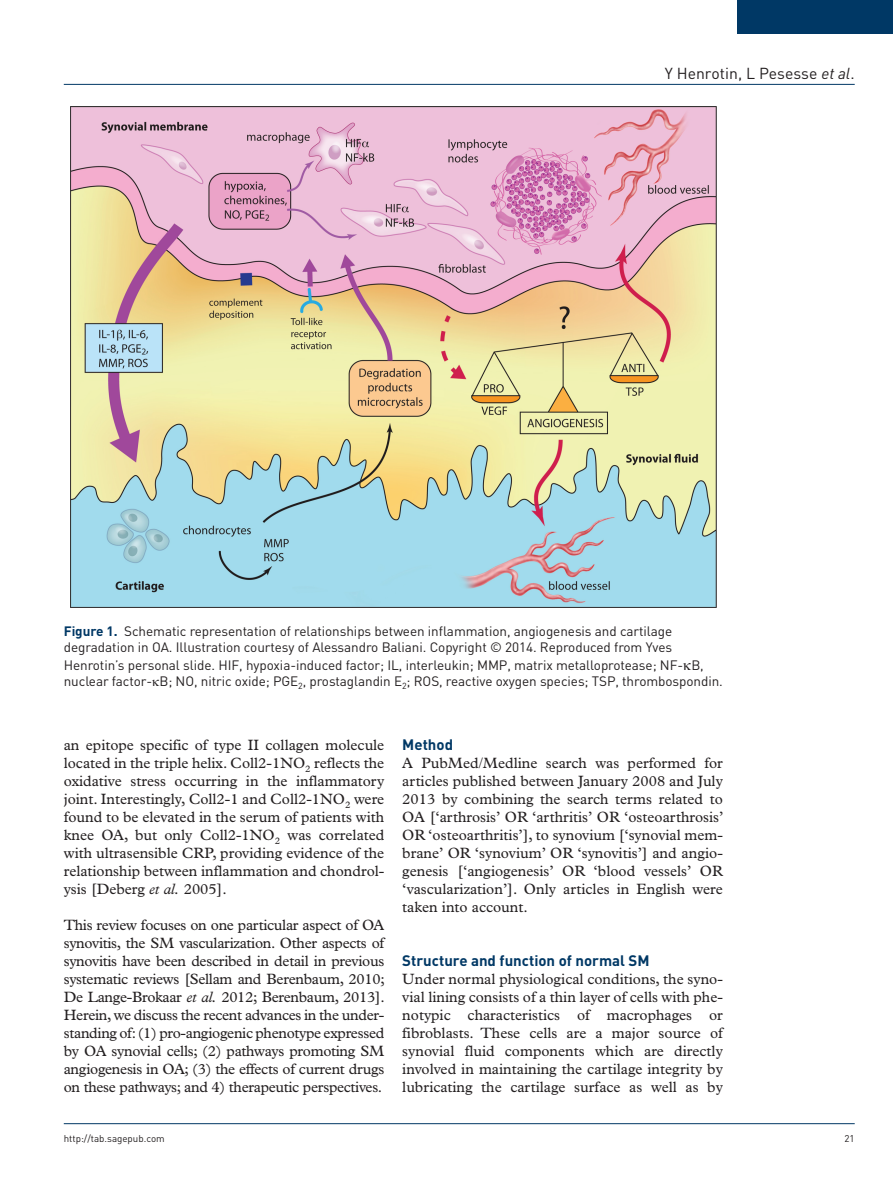
<style>
.page{position:relative;width:893px;height:1191px;background:#fff}
.page>*{position:absolute;margin:0;border:0;box-sizing:border-box;transform-origin:0 0}
.t1{font:15.75px "DIN";color:#231f20}
.t2{font:15px/18px "Plantin Std";color:#231f20;text-align:justify}
.t3{font:700 15px "DIN";color:#003865}
.t4{font:13.5px/15.8px "DIN";letter-spacing:-.005em;color:#231f20}
.t5{font:9.75px "DIN";color:#231f20}
.s1{font-style:italic}
.s2{font-weight:700;color:#003865}
</style>
<div class="page">
<hr style="left:64px;top:84px;width:791px;height:1px;background:#003865">
<hr style="left:64px;top:1123px;width:791px;height:1px;background:#003865">
<div style="left:738px;top:0;width:155px;height:34px;background:#003865"></div>
<img style="left:70px;top:106px;width:647px;height:502px">
<p class="t1" style="left:665px;top:63px;width:191px">Y Henrotin, L Pesesse <span class="s1">et al</span>.</p>
<p class="t4" style="left:64px;top:623px;width:610px"><span class="s2">Figure 1.</span> Schematic representation of relationships between inflammation, angiogenesis and cartilage degradation in OA. Illustration courtesy of Alessandro Baliani. Copyright © 2014. Reproduced from Yves</p>
<p class="t4" style="left:64px;top:657px;width:661px">Henrotin’s personal slide. HIF, hypoxia-induced factor; IL, interleukin; MMP, matrix metalloprotease; NF- B, nuclear factor- B; NO, nitric oxide; PGE<sub>2</sub>, prostaglandin E<sub>2</sub>; ROS, reactive oxygen species; TSP, thrombospondin.</p>
<p class="t2" style="left:64px;top:736px;width:322px">an epitope specific of type II collagen molecule located in the triple helix. Coll2-1NO<sub>2</sub> reflects the oxidative stress occurring in the inflammatory joint. Interestingly, Coll2-1 and Coll2-1NO<sub>2</sub> were found to be elevated in the serum of patients with knee OA, but only Coll2-1NO<sub>2</sub> was correlated with ultrasensible CRP, providing evidence of the relationship between inflammation and chondrol&shy;ysis [Deberg <span class="s1">et al.</span> 2005].</p>
<p class="t2" style="left:64px;top:916px;width:323px">This review focuses on one particular aspect of OA synovitis, the SM vascularization. Other aspects of synovitis have been described in detail in previous systematic reviews [Sellam and Berenbaum, 2010; De Lange-Brokaar <span class="s1">et al.</span> 2012; Berenbaum, 2013].<br>Herein, we discuss the recent advances in the under&shy;standing of: (1) pro-angiogenic phenotype expressed by OA synovial cells; (2) pathways promoting SM angiogenesis in OA; (3) the effects of current drugs on these pathways; and 4) therapeutic perspectives.</p>
<p class="t3" style="left:402px;top:735px;width:52px">Method</p>
<p class="t2" style="left:402px;top:754px;width:323px">A PubMed/Medline search was performed for articles published between January 2008 and July 2013 by combining the search terms related to OA [‘arthrosis’ OR ‘arthritis’ OR ‘osteoarthrosis’ OR ‘osteoarthritis’], to synovium [‘synovial mem&shy;brane’ OR ‘synovium’ OR ‘synovitis’] and angio&shy;genesis [‘angiogenesis’ OR ‘blood vessels’ OR ‘vascularization’]. Only articles in English were taken into account.</p>
<p class="t3" style="left:402px;top:951px;width:249px">Structure and function of normal SM</p>
<p class="t2" style="left:402px;top:970px;width:322px">Under normal physiological conditions, the syno&shy;vial lining consists of a thin layer of cells with phe&shy;notypic characteristics of macrophages or fibroblasts. These cells are a major source of synovial fluid components which are directly involved in maintaining the cartilage integrity by lubricating the cartilage surface as well as by</p>
<p class="t5" style="left:64px;top:1132px;width:103px">http://tab.sagepub.com</p>
<p class="t5" style="left:844px;top:1132px;width:12px">21</p>
</div>
